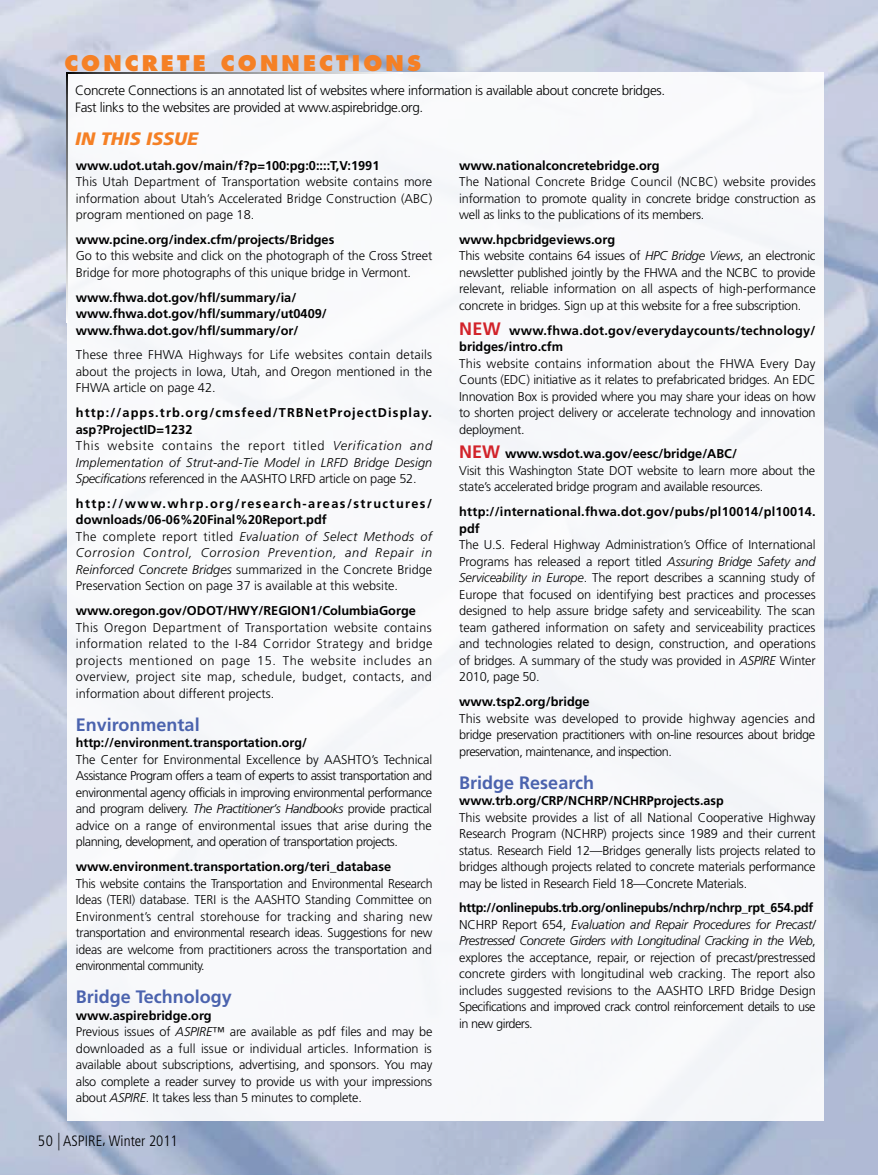
<style>
.page{position:relative;width:878px;height:1175px;background:#fff}
.page>*{position:absolute;margin:0;border:0;box-sizing:border-box;transform-origin:0 0}
.t1{font:800 21px "Futura Std";letter-spacing:.15em;color:#f58025}
.t2{font:700 18px "Frutiger LT Std";color:#4b63ae}
.t3{font:italic 900 18px "Frutiger LT Std";color:#f58025}
.t4{font:300 condensed 15px "Frutiger LT Std";color:#000}
.t5{font:300 13.5px/16.5px "Frutiger LT Std";letter-spacing:-.025em;color:#000}
.t6{font:300 12.75px/16.5px "Frutiger LT Std";letter-spacing:-.02em;color:#000;text-align:justify}
.t7{font:700 12.75px/16.5px "Frutiger LT Std";color:#000}
.t8{font:300 12.75px/16.5px "Frutiger LT Std";color:#000}
.t9{font:italic 300 12.75px/16.5px "Frutiger LT Std";letter-spacing:.01em;color:#000}
.t10{font:700 12.75px/16.5px "Frutiger LT Std";letter-spacing:.02em;color:#000}
.s1{font-weight:700;font-style:normal}
.s2{font-style:normal}
.s3{font-weight:700}
.s4{font-style:italic}
.s5{font-size:17.55px}
.s6{font-size:18px;color:#d2232a}
.s7{font-weight:700;font-size:18px;color:#d2232a}
</style>
<div class="page">
<div style="left:68px;top:72px;width:756px;height:1048px;background:#f8f9fb"></div>
<svg style="left:68px;top:72px;width:315px;height:2px"></svg>
<svg style="left:66px;top:72px;width:2px;height:248px"></svg>
<h1 class="t1" style="left:64px;top:49px;width:358px">CONCRETE CONNECTIONS</h1>
<p class="t5" style="left:75px;top:83px;width:591px">Concrete Connections is an annotated list of websites where information is available about concrete bridges.<br>Fast links to the websites are provided at www.aspirebridge.org.</p>
<h2 class="t3" style="left:75px;top:128px;width:124px">IN THIS ISSUE</h2>
<p class="t7" style="left:76px;top:157px;width:305px">www.udot.utah.gov/main/f?p=100:pg:0::::T,V:1991</p>
<p class="t6" style="left:76px;top:174px;width:358px">This Utah Department of Transportation website contains more information about Utah’s Accelerated Bridge Construction (ABC) program mentioned on page 18.</p>
<p class="t7" style="left:76px;top:231px;width:260px">www.pcine.org/index.cfm/projects/Bridges</p>
<p class="t6" style="left:76px;top:248px;width:358px">Go to this website and click on the photograph of the Cross Street<br>Bridge for more photographs of this unique bridge in Vermont.</p>
<p class="t7" style="left:76px;top:289px;width:252px">www.fhwa.dot.gov/hfl/summary/ia/ www.fhwa.dot.gov/hfl/summary/ut0409/ www.fhwa.dot.gov/hfl/summary/or/</p>
<p class="t6" style="left:76px;top:347px;width:358px">These three FHWA Highways for Life websites contain details about the projects in Iowa, Utah, and Oregon mentioned in the FHWA article on page 42.</p>
<p class="t9" style="left:76px;top:404px;width:358px"><span class="s1">http://apps.trb.org/cmsfeed/TRBNetProjectDisplay. asp?ProjectID=1232<br></span><span class="s2">This website contains the report titled</span> Verification and Implementation of Strut-and-Tie Model in LRFD Bridge Design Specifications <span class="s2">referenced in the AASHTO LRFD article on page 52.</span></p>
<p class="t8" style="left:76px;top:495px;width:358px"><span class="s3">http://www.whrp.org/research-areas/structures/ downloads/06-06%20Final%20Report.pdf<br></span>The complete report titled <span class="s4">Evaluation of Select Methods of Corrosion Control, Corrosion Prevention, and Repair in Reinforced Concrete Bridges</span> summarized in the Concrete Bridge Preservation Section on page 37 is available at this website.</p>
<p class="t7" style="left:76px;top:602px;width:341px">www.oregon.gov/ODOT/HWY/REGION1/ColumbiaGorge</p>
<p class="t6" style="left:76px;top:619px;width:358px">This Oregon Department of Transportation website contains information related to the I-84 Corridor Strategy and bridge projects mentioned on page 15. The website includes an overview, project site map, schedule, budget, contacts, and information about different projects.</p>
<h2 class="t2" style="left:76px;top:714px;width:125px">Environmental</h2>
<p class="t7" style="left:76px;top:734px;width:232px">http://environment.transportation.org/</p>
<p class="t6" style="left:76px;top:751px;width:358px">The Center for Environmental Excellence by AASHTO’s Technical Assistance Program offers a team of experts to assist transportation and environmental agency officials in improving environmental performance and program delivery. <span class="s4">The Practitioner’s Handbooks</span> provide practical advice on a range of environmental issues that arise during the planning, development, and operation of transportation projects.</p>
<p class="t7" style="left:76px;top:858px;width:317px">www.environment.transportation.org/teri_database</p>
<p class="t6" style="left:76px;top:875px;width:358px">This website contains the Transportation and Environmental Research Ideas (TERI) database. TERI is the AASHTO Standing Committee on Environment’s central storehouse for tracking and sharing new transportation and environmental research ideas. Suggestions for new ideas are welcome from practitioners across the transportation and environmental community.</p>
<h2 class="t2" style="left:76px;top:986px;width:158px">Bridge Technology</h2>
<p class="t6" style="left:76px;top:1007px;width:358px;text-align:left"><span class="s3">www.aspirebridge.org<br></span>Previous issues of <span class="s4">ASPIRE</span>™ are available as pdf files and may be downloaded as a full issue or individual articles. Information is available about subscriptions, advertising, and sponsors. You may also complete a reader survey to provide us with your impressions about <span class="s4">ASPIRE</span>. It takes less than 5 minutes to complete.</p>
<p class="t4" style="left:38px;top:1132px;width:141px">50 <span class="s5">|</span> ASPIRE, Winter 2011</p>
<p class="t7" style="left:459px;top:157px;width:202px">www.nationalconcretebridge.org</p>
<p class="t6" style="left:459px;top:174px;width:358px">The National Concrete Bridge Council (NCBC) website provides information to promote quality in concrete bridge construction as well as links to the publications of its members.</p>
<p class="t6" style="left:459px;top:231px;width:358px;text-align:left"><span class="s3">www.hpcbridgeviews.org<br></span>This website contains 64 issues of <span class="s4">HPC Bridge Views</span>, an electronic newsletter published jointly by the FHWA and the NCBC to provide relevant, reliable information on all aspects of high-performance concrete in bridges. Sign up at this website for a free subscription.</p>
<p class="t10" style="left:459px;top:322px;width:358px"><span class="s6">New</span> www.fhwa.dot.gov/everydaycounts/technology/ bridges/intro.cfm</p>
<p class="t6" style="left:459px;top:355px;width:358px">This website contains information about the FHWA Every Day Counts (EDC) initiative as it relates to prefabricated bridges. An EDC Innovation Box is provided where you may share your ideas on how to shorten project delivery or accelerate technology and innovation deployment.</p>
<p class="t6" style="left:459px;top:446px;width:357px;text-align:left"><span class="s7">New</span> <span class="s3">www.wsdot.wa.gov/eesc/bridge/ABC/<br></span>Visit this Washington State DOT website to learn more about the state’s accelerated bridge program and available resources.</p>
<p class="t10" style="left:459px;top:503px;width:358px">http://international.fhwa.dot.gov/pubs/pl10014/pl10014. pdf</p>
<p class="t6" style="left:459px;top:537px;width:358px">The U.S. Federal Highway Administration’s Office of International Programs has released a report titled <span class="s4">Assuring Bridge Safety and Serviceability in Europe</span>. The report describes a scanning study of Europe that focused on identifying best practices and processes designed to help assure bridge safety and serviceability. The scan team gathered information on safety and serviceability practices and technologies related to design, construction, and operations of bridges. A summary of the study was provided in <span class="s4">ASPIRE</span> Winter 2010, page 50.</p>
<p class="t7" style="left:459px;top:693px;width:132px">www.tsp2.org/bridge</p>
<p class="t6" style="left:459px;top:710px;width:357px">This website was developed to provide highway agencies and bridge preservation practitioners with on-line resources about bridge preservation, maintenance, and inspection.</p>
<h2 class="t2" style="left:459px;top:771px;width:136px">Bridge Research</h2>
<p class="t7" style="left:459px;top:792px;width:266px">www.trb.org/CRP/NCHRP/NCHRPprojects.asp</p>
<p class="t6" style="left:459px;top:809px;width:358px">This website provides a list of all National Cooperative Highway Research Program (NCHRP) projects since 1989 and their current status. Research Field 12—Bridges generally lists projects related to bridges although projects related to concrete materials performance may be listed in Research Field 18—Concrete Materials.</p>
<p class="t6" style="left:459px;top:900px;width:358px;text-align:left"><span class="s3">http://onlinepubs.trb.org/onlinepubs/nchrp/nchrp_rpt_654.pdf </span>NCHRP Report 654, <span class="s4">Evaluation and Repair Procedures for Precast/ Prestressed Concrete Girders with Longitudinal Cracking in the Web</span>, explores the acceptance, repair, or rejection of precast/prestressed concrete girders with longitudinal web cracking. The report also includes suggested revisions to the AASHTO LRFD Bridge Design Specifications and improved crack control reinforcement details to use in new girders.</p>
</div>
